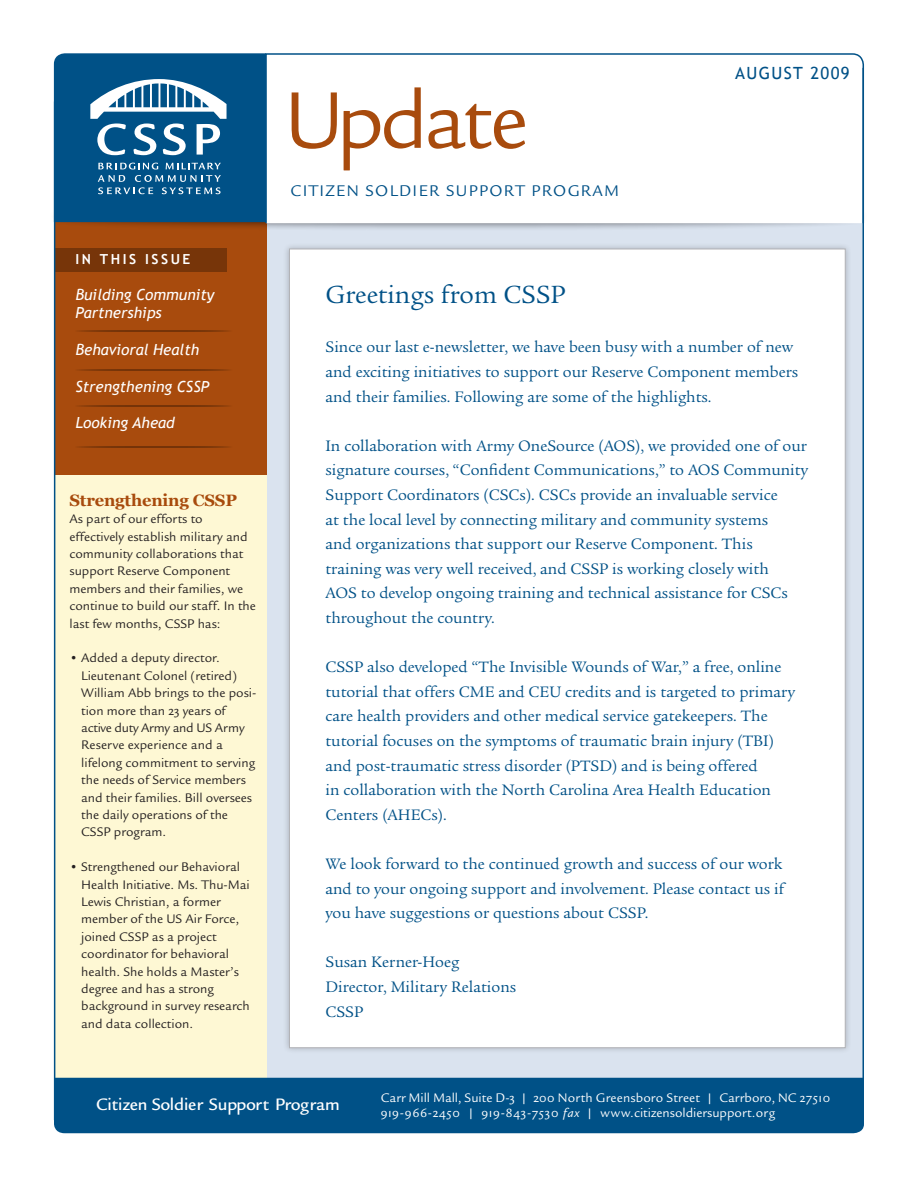
<style>
.page{position:relative;width:918px;height:1188px;background:#fff}
.page>*{position:absolute;margin:0;border:0;box-sizing:border-box;transform-origin:0 0}
.t1{font:87.3px "Legacy San ITC Book OS";letter-spacing:-.06em;color:#a84b0d}
.t2{font:27px "Legacy Ser ITC";color:#005187}
.t3{font:18px "Legacy San ITC Medi OS";letter-spacing:-.01em;color:#fff}
.t4{font:16.8px "Legacy San ITC Book OS";letter-spacing:.08em;color:#005187}
.t5{font:16.8px "Trebuchet MS";letter-spacing:.08em;color:#005187}
.t6{font:16.5px/24.6px "Legacy Ser ITC";color:#005187}
.t7{font:700 16.5px "Georgia";letter-spacing:-.01em;color:#a84b0d}
.t8{font:italic 15.3px "Trebuchet MS";color:#fff}
.t9{font:700 13.8px "Trebuchet MS";letter-spacing:.18em;color:#fff}
.t10{font:13.5px/17.4px "Legacy San ITC Book OS";color:#231f20}
.t11{font:13.5px "Legacy San ITC Book OS";letter-spacing:.01em;color:#fff}
.t12{font:13.5px "Legacy San ITC Book OS";letter-spacing:.03em;color:#fff}
.s1{font-family:"Legacy San ITC";font-style:italic}
</style>
<div class="page">
<div style="left:265px;top:222px;width:599px;height:856px;background:#dae3ef"></div>
<div style="left:54px;top:222px;width:213px;height:254px;background:#a84b0d"></div>
<div style="left:54px;top:475px;width:213px;height:603px;background:#fef8d4"></div>
<div style="left:54px;top:1078px;width:810px;height:55px;background:#005187"></div>
<div style="left:45px;top:208px;width:822px;height:23px;background:#231f20;opacity:.75"></div>
<div style="left:55px;top:248px;width:172px;height:23px;background:#773509"></div>
<svg style="left:78px;top:330px;width:151px;height:2px"></svg>
<svg style="left:78px;top:370px;width:151px;height:1px"></svg>
<svg style="left:78px;top:405px;width:151px;height:2px"></svg>
<svg style="left:78px;top:446px;width:151px;height:2px"></svg>
<div style="left:283px;top:242px;width:569px;height:812px;background:#231f20;opacity:.25"></div>
<div style="left:289px;top:249px;width:557px;height:799px;background:#fff;border:1px solid #b2b3b7"></div>
<svg style="left:53px;top:53px;width:811px;height:170px"></svg>
<hr style="left:862px;top:68px;width:2px;height:1012px;background:#005187">
<hr style="left:54px;top:102px;width:1px;height:1018px;background:#005187">
<p class="t9" style="left:75px;top:251px;width:116px">IN THIS ISSUE</p>
<p class="t8" style="left:75px;top:285px;width:141px">Building Community</p>
<p class="t8" style="left:75px;top:304px;width:88px">Partnerships</p>
<p class="t8" style="left:75px;top:340px;width:125px">Behavioral Health</p>
<p class="t8" style="left:75px;top:377px;width:135px">Strengthening CSSP</p>
<p class="t8" style="left:75px;top:414px;width:101px">Looking Ahead</p>
<p class="t7" style="left:69px;top:491px;width:169px">Strengthening CSSP</p>
<p class="t10" style="left:69px;top:510px;width:188px">As part of our efforts to effectively establish military and community collaborations that support Reserve Component members and their families, we continue to build our staff. In the last few months, CSSP has:</p>
<p class="t10" style="left:81px;top:650px;width:177px;text-indent:-12px">• Added a deputy director.<br>Lieutenant Colonel (retired)<br>William Abb brings to the posi&shy;tion more than 23 years of active duty Army and US Army<br>Reserve experience and a lifelong commitment to serving the needs of Service members and their families. Bill oversees the daily operations of the<br>CSSP program.</p>
<p class="t10" style="left:81px;top:858px;width:170px;text-indent:-12px">• Strengthened our Behavioral<br>Health Initiative. Ms. Thu-Mai<br>Lewis Christian, a former member of the US Air Force, joined CSSP as a project coordinator for behavioral health. She holds a Master’s degree and has a strong background in survey research and data collection.</p>
<p class="t1" style="left:284px;top:71px;width:245px">Update</p>
<p class="t4" style="left:291px;top:181px;width:330px">CITIZEN SOLDIER SUPPORT PROGRAM</p>
<p class="t5" style="left:735px;top:63px;width:116px">AUGUST 2009</p>
<p class="t2" style="left:326px;top:279px;width:242px">Greetings from CSSP</p>
<p class="t6" style="left:326px;top:335px;width:474px">Since our last e-newsletter, we have been busy with a number of new and exciting initiatives to support our Reserve Component members and their families. Following are some of the highlights.</p>
<p class="t6" style="left:326px;top:433px;width:484px">In collaboration with Army OneSource (AOS), we provided one of our signature courses, “Confident Communications,” to AOS Community Support Coordinators (CSCs). CSCs provide an invaluable service<br>at the local level by connecting military and community systems<br>and organizations that support our Reserve Component. This training was very well received, and CSSP is working closely with<br>AOS to develop ongoing training and technical assistance for CSCs throughout the country.</p>
<p class="t6" style="left:326px;top:655px;width:471px">CSSP also developed “The Invisible Wounds of War,” a free, online tutorial that offers CME and CEU credits and is targeted to primary care health providers and other medical service gatekeepers. The tutorial focuses on the symptoms of traumatic brain injury (TBI) and post-traumatic stress disorder (PTSD) and is being offered<br>in collaboration with the North Carolina Area Health Education Centers (AHECs).</p>
<p class="t6" style="left:326px;top:852px;width:460px;text-align:justify">We look forward to the continued growth and success of our work and to your ongoing support and involvement. Please contact us if you have suggestions or questions about CSSP.</p>
<p class="t6" style="left:326px;top:950px;width:135px">Susan Kerner-Hoeg</p>
<p class="t6" style="left:326px;top:975px;width:192px">Director, Military Relations</p>
<p class="t6" style="left:326px;top:999px;width:39px">CSSP</p>
<p class="t3" style="left:96px;top:1094px;width:245px">Citizen Soldier Support Program</p>
<p class="t11" style="left:381px;top:1090px;width:451px">Carr Mill Mall, Suite D-3 | 200 North Greensboro Street | Carrboro, NC 27510</p>
<p class="t12" style="left:381px;top:1105px;width:396px">919-966-2450 | 919-843-7530 <span class="s1">fax</span> | www.citizensoldiersupport.org</p>
</div>
